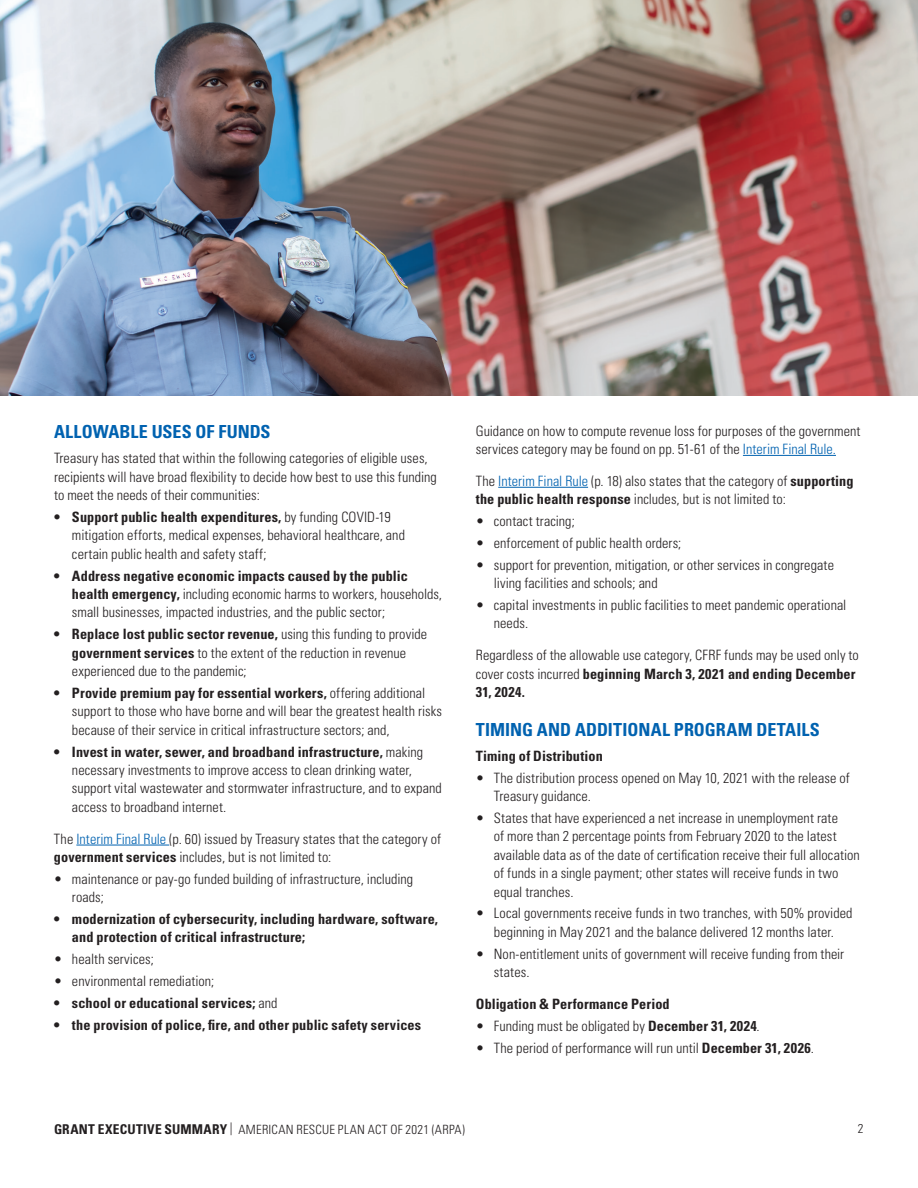
<style>
.page{position:relative;width:918px;height:1188px;background:#fff}
.page>*{position:absolute;margin:0;border:0;box-sizing:border-box;transform-origin:0 0}
.t1{font:700 condensed 18px "Univers LT Std";color:#0162b0}
.t2{font:300 condensed 14.25px/18.3px "Univers LT Std";letter-spacing:.005em;color:#231f20}
.t3{font:700 condensed 14.25px/18.3px "Univers LT Std";letter-spacing:.005em;color:#231f20}
.t4{font:300 condensed 12.75px "Univers LT Std";letter-spacing:.02em;color:#231f20}
.s1{font-weight:700}
.s2{color:#0162b0}
.s3{font-weight:300}
.s4{font-weight:700;font-size:13.5px}
</style>
<div class="page">
<hr style="left:76px;top:845px;width:93px;height:1px;background:#0162b0">
<hr style="left:743px;top:455px;width:93px;height:1px;background:#0162b0">
<hr style="left:498px;top:487px;width:90px;height:1px;background:#0162b0">
<img style="left:0;top:0;width:918px;height:395px">
<p class="t1" style="left:54px;top:421px;width:218px">ALLOWABLE USES OF FUNDS</p>
<p class="t2" style="left:54px;top:449px;width:384px">Treasury has stated that within the following categories of eligible uses, recipients will have broad flexibility to decide how best to use this funding to meet the needs of their communities:</p>
<p class="t2" style="left:72px;top:508px;width:335px;text-indent:-18px"><span class="s1">• Support public health expenditures,</span> by funding COVID-19 mitigation efforts, medical expenses, behavioral healthcare, and certain public health and safety staff;</p>
<p class="t2" style="left:72px;top:567px;width:372px;text-indent:-18px"><span class="s1">• Address negative economic impacts caused by the public health emergency,</span> including economic harms to workers, households, small businesses, impacted industries, and the public sector;</p>
<p class="t2" style="left:72px;top:625px;width:357px;text-indent:-18px"><span class="s1">• Replace lost public sector revenue,</span> using this funding to provide <span class="s1">government services</span> to the extent of the reduction in revenue experienced due to the pandemic;</p>
<p class="t2" style="left:72px;top:684px;width:372px;text-indent:-18px"><span class="s1">• Provide premium pay for essential workers,</span> offering additional support to those who have borne and will bear the greatest health risks because of their service in critical infrastructure sectors; and,</p>
<p class="t2" style="left:72px;top:742px;width:371px;text-indent:-18px"><span class="s1">• Invest in water, sewer, and broadband infrastructure,</span> making necessary investments to improve access to clean drinking water, support vital wastewater and stormwater infrastructure, and to expand access to broadband internet.</p>
<p class="t2" style="left:54px;top:829px;width:389px">The <span class="s2">Interim Final Rule</span> (p. 60) issued by Treasury states that the category of <span class="s1">government services</span> includes, but is not limited to:</p>
<p class="t2" style="left:72px;top:870px;width:343px;text-indent:-18px">• maintenance or pay-go funded building of infrastructure, including roads;</p>
<p class="t3" style="left:72px;top:910px;width:368px;text-indent:-18px">• modernization of cybersecurity, including hardware, software, and protection of critical infrastructure;</p>
<p class="t2" style="left:54px;top:950px;width:101px">• health services;</p>
<p class="t2" style="left:54px;top:972px;width:162px">• environmental remediation;</p>
<p class="t3" style="left:54px;top:994px;width:225px">• school or educational services; <span class="s3">and</span></p>
<p class="t3" style="left:54px;top:1016px;width:369px">• the provision of police, fire, and other public safety services</p>
<p class="t2" style="left:476px;top:421px;width:386px">Guidance on how to compute revenue loss for purposes of the government services category may be found on pp. 51-61 of the <span class="s2">Interim Final Rule.</span></p>
<p class="t2" style="left:476px;top:472px;width:379px">The <span class="s2">Interim Final Rule</span> (p. 18) also states that the category of <span class="s1">supporting the public health response</span> includes, but is not limited to:</p>
<p class="t2" style="left:476px;top:512px;width:100px">• contact tracing;</p>
<p class="t2" style="left:476px;top:534px;width:207px">• enforcement of public health orders;</p>
<p class="t2" style="left:494px;top:556px;width:342px;text-indent:-18px">• support for prevention, mitigation, or other services in congregate living facilities and schools; and</p>
<p class="t2" style="left:494px;top:596px;width:354px;text-indent:-18px">• capital investments in public facilities to meet pandemic operational needs.</p>
<p class="t2" style="left:476px;top:646px;width:385px">Regardless of the allowable use category, CFRF funds may be used only to cover costs incurred <span class="s1">beginning March 3, 2021 and ending December<br>31, 2024.</span></p>
<p class="t1" style="left:476px;top:718px;width:346px">TIMING AND ADDITIONAL PROGRAM DETAILS</p>
<p class="t3" style="left:476px;top:747px;width:128px">Timing of Distribution</p>
<p class="t2" style="left:494px;top:769px;width:357px;text-indent:-18px">• The distribution process opened on May 10, 2021 with the release of<br>Treasury guidance.</p>
<p class="t2" style="left:494px;top:809px;width:368px;text-indent:-18px">• States that have experienced a net increase in unemployment rate<br>of more than 2 percentage points from February 2020 to the latest available data as of the date of certification receive their full allocation of funds in a single payment; other states will receive funds in two equal tranches.</p>
<p class="t2" style="left:476px;top:904px;width:378px;text-align:center">• Local governments receive funds in two tranches, with 50% provided beginning in May 2021 and the balance delivered 12 months later.</p>
<p class="t2" style="left:494px;top:944px;width:352px;text-indent:-18px">• Non-entitlement units of government will receive funding from their states.</p>
<p class="t3" style="left:476px;top:995px;width:195px">Obligation &amp; Performance Period</p>
<p class="t2" style="left:476px;top:1017px;width:285px">• Funding must be obligated by <span class="s1">December 31, 2024</span>.</p>
<p class="t2" style="left:476px;top:1039px;width:340px">• The period of performance will run until <span class="s1">December 31, 2026</span>.</p>
<p class="t4" style="left:54px;top:1121px;width:412px"><span class="s4">GRANT EXECUTIVE SUMMARY</span> | AMERICAN RESCUE PLAN ACT OF 2021 (ARPA)</p>
<p class="t4" style="left:858px;top:1121px;width:7px">2</p>
</div>
